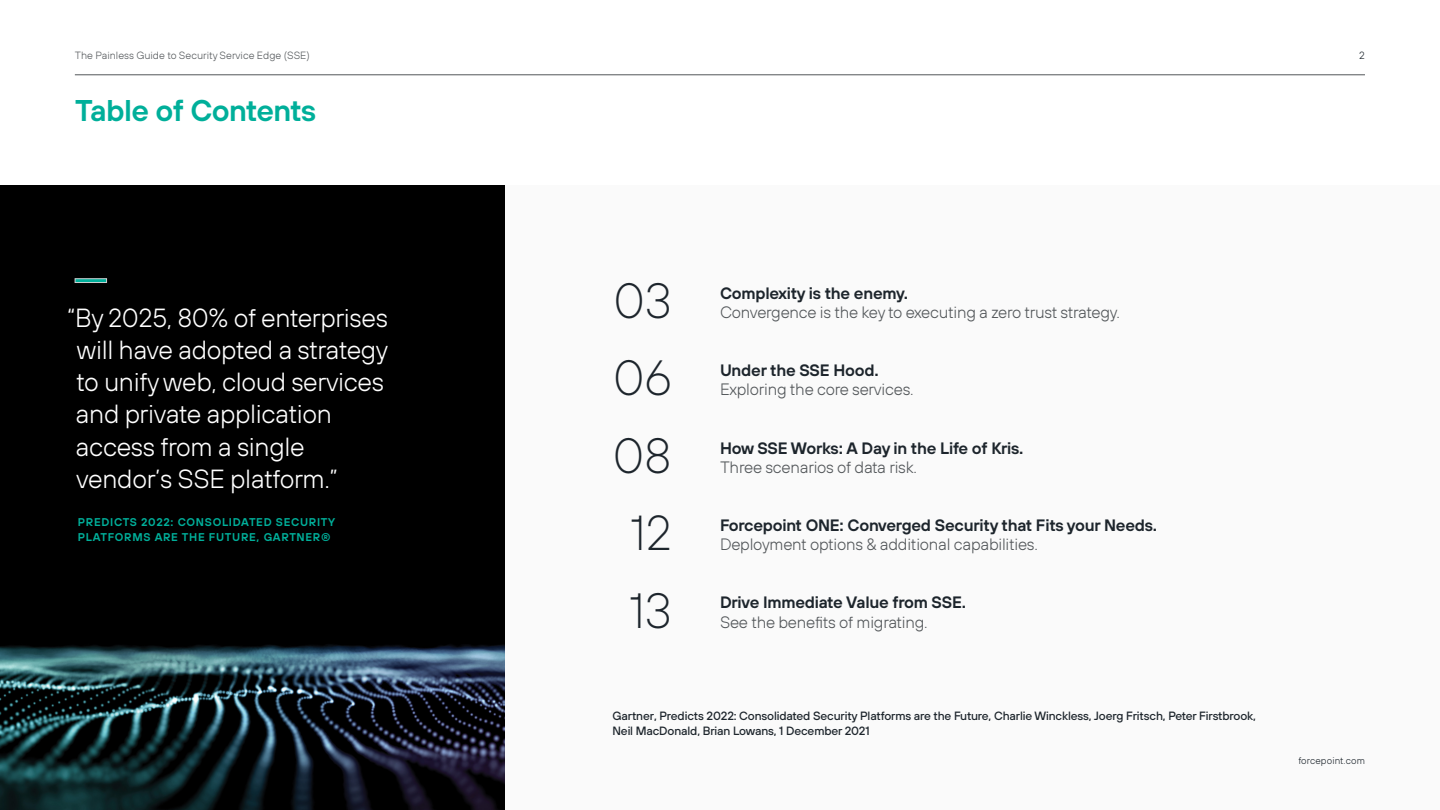
<style>
.page{position:relative;width:1440px;height:810px;background:#fff}
.page>*{position:absolute;margin:0;border:0;box-sizing:border-box;transform-origin:0 0}
.t1{font:200 49.5px/77.4px "FP Sans";letter-spacing:-.015em;color:#1d252c}
.t2{font:200 49.12px "FP Sans";color:#1d252c}
.t3{font:600 30px "FP Sans";letter-spacing:-.02em;color:#00af9a}
.t4{font:300 26.25px/32.2px "FP Sans";letter-spacing:-.015em;color:#fff}
.t5{font:300 16.5px "FP Sans";letter-spacing:-.015em;color:#53575a}
.t6{font:600 16.5px "FP Sans";letter-spacing:-.015em;color:#1d252c}
.t7{font:500 12px/15px "FP Sans";letter-spacing:-.01em;color:#1d252c}
.t8{font:600 11.25px/15px "FP Sans";letter-spacing:.06em;color:#00af9a}
.t9{font:300 10.5px "FP Sans";color:#53575a}
.t10{font:300 10.5px "FP Sans";color:#1d252c}
.t11{font:300 9.75px "FP Sans";letter-spacing:.01em;color:#1d252c}
</style>
<div class="page">
<div style="left:0;top:186px;width:1440px;height:624px;background:#f5f6f6"></div>
<hr style="left:75px;top:75px;width:1290px;height:1px;background:#53575a">
<img style="left:0;top:186px;width:505px;height:624px">
<svg style="left:75px;top:279px;width:32px;height:4px"></svg>
<p class="t9" style="left:75px;top:49px;width:237px">The Painless Guide to Security Service Edge (SSE)</p>
<p class="t10" style="left:1359px;top:49px;width:7px">2</p>
<h3 class="t3" style="left:75px;top:91px;width:243px">Table of Contents</h3>
<h3 class="t4" style="left:67px;top:301px;width:322px">“By 2025, 80% of enterprises</h3>
<h3 class="t4" style="left:76px;top:333px;width:314px">will have adopted a strategy to unify web, cloud services and private application access from a single vendor’s SSE platform.”</h3>
<p class="t8" style="left:78px;top:515px;width:259px">PREDICTS 2022: CONSOLIDATED SECURITY<br>PLATFORMS ARE THE FUTURE, GARTNER®</p>
<h1 class="t1" style="left:613px;top:261px;width:60px">03</h1>
<p class="t6" style="left:720px;top:282px;width:190px">Complexity is the enemy.</p>
<p class="t5" style="left:720px;top:302px;width:401px">Convergence is the key to executing a zero trust strategy.</p>
<h1 class="t1" style="left:612px;top:339px;width:61px">06<br>08</h1>
<p class="t6" style="left:720px;top:360px;width:160px">Under the SSE Hood.</p>
<p class="t5" style="left:720px;top:379px;width:195px">Exploring the core services.</p>
<p class="t6" style="left:720px;top:437px;width:305px">How SSE Works: A Day in the Life of Kris.</p>
<p class="t5" style="left:720px;top:457px;width:198px">Three scenarios of data risk.</p>
<h2 class="t2" style="left:630px;top:503px;width:44px">12</h2>
<p class="t6" style="left:720px;top:514px;width:439px">Forcepoint ONE: Converged Security that Fits your Needs.</p>
<p class="t5" style="left:720px;top:534px;width:319px">Deployment options &amp; additional capabilities.</p>
<h1 class="t1" style="left:629px;top:571px;width:45px">13</h1>
<p class="t6" style="left:720px;top:592px;width:248px">Drive Immediate Value from SSE.</p>
<p class="t5" style="left:720px;top:612px;width:209px">See the benefits of migrating.</p>
<p class="t7" style="left:613px;top:708px;width:645px">Gartner, Predicts 2022: Consolidated Security Platforms are the Future, Charlie Winckless, Joerg Fritsch, Peter Firstbrook,<br>Neil MacDonald, Brian Lowans, 1 December 2021</p>
<p class="t11" style="left:1298px;top:755px;width:68px">forcepoint.com</p>
</div>
